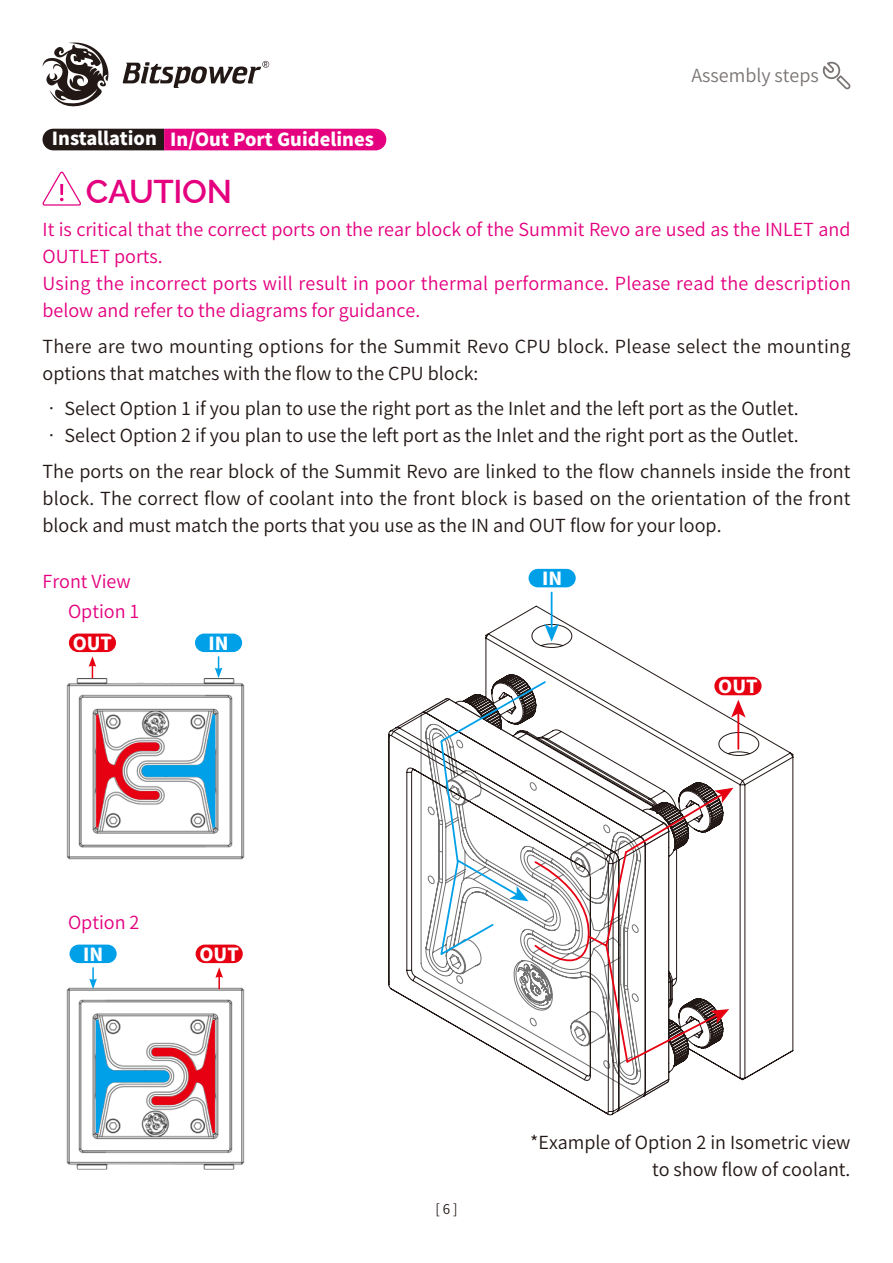
<style>
.page{position:relative;width:893px;height:1263px;background:#fff}
.page>*{position:absolute;margin:0;border:0;box-sizing:border-box;transform-origin:0 0}
.t1{font:600 33px "Raleway";letter-spacing:-.01em;color:#e4007f}
.t2{font:600 18px/27px "Noto Sans CJ Ktc";color:#221815}
.t3{font:600 18px/27px "Noto Sans CJ Ktc";color:#e4007f}
.t4{font:900 18px "Noto Sans CJ Ktc";color:#fff}
.t5{font:600 13.5px "Noto Sans CJ Ktc";color:#221815}
</style>
<div class="page">
<svg style="left:42px;top:42px;width:67px;height:65px"></svg>
<svg style="left:123px;top:61px;width:146px;height:27px"></svg>
<svg style="left:823px;top:61px;width:28px;height:28px"></svg>
<svg style="left:42px;top:171px;width:39px;height:35px"></svg>
<svg style="left:43px;top:129px;width:343px;height:21px;background:#a00b5b"></svg>
<img style="left:66px;top:987px;width:179px;height:182px">
<svg style="left:96px;top:1019px;width:119px;height:115px"></svg>
<div style="left:70px;top:944px;width:47px;height:19px;background:#00a0e9;border-radius:9px"></div>
<svg style="left:89px;top:967px;width:8px;height:22px"></svg>
<div style="left:196px;top:944px;width:47px;height:19px;background:#e60012;border-radius:9px"></div>
<svg style="left:215px;top:967px;width:8px;height:22px"></svg>
<svg style="left:388px;top:605px;width:406px;height:511px"></svg>
<hr style="left:551px;top:592px;width:1px;height:37px;background:#00a0e9">
<svg style="left:544px;top:624px;width:15px;height:18px"></svg>
<svg style="left:439px;top:680px;width:307px;height:384px"></svg>
<div style="left:529px;top:569px;width:47px;height:18px;background:#00a0e9;border-radius:9px"></div>
<div style="left:714px;top:677px;width:47px;height:18px;background:#e60012;border-radius:9px"></div>
<img style="left:66px;top:678px;width:179px;height:182px">
<svg style="left:96px;top:714px;width:119px;height:114px"></svg>
<div style="left:69px;top:633px;width:47px;height:19px;background:#e60012;border-radius:9px"></div>
<svg style="left:89px;top:656px;width:7px;height:22px"></svg>
<svg style="left:215px;top:656px;width:7px;height:22px"></svg>
<div style="left:195px;top:633px;width:47px;height:19px;background:#00a0e9;border-radius:9px"></div>
<p class="t4" style="left:52px;top:130px;width:324px">Installation In/Out Port Guidelines</p>
<h1 class="t1" style="left:86px;top:165px;width:148px">CAUTION</h1>
<p class="t2" style="left:691px;top:62px;width:129px">Assembly steps</p>
<p class="t3" style="left:43px;top:216px;width:810px">It is critical that the correct ports on the rear block of the Summit Revo are used as the INLET and OUTLET ports.<br>Using the incorrect ports will result in poor thermal performance. Please read the description below and refer to the diagrams for guidance.</p>
<p class="t2" style="left:43px;top:333px;width:809px">There are two mounting options for the Summit Revo CPU block. Please select the mounting options that matches with the flow to the CPU block:</p>
<p class="t2" style="left:43px;top:395px;width:758px">• Select Option 1 if you plan to use the right port as the Inlet and the left port as the Outlet.</p>
<p class="t2" style="left:43px;top:418px;width:809px;line-height:35.5px">• Select Option 2 if you plan to use the left port as the Inlet and the right port as the Outlet.<br>The ports on the rear block of the Summit Revo are linked to the flow channels inside the front</p>
<p class="t2" style="left:43px;top:485px;width:809px">block. The correct flow of coolant into the front block is based on the orientation of the front block and must match the ports that you use as the IN and OUT flow for your loop.</p>
<p class="t3" style="left:43px;top:568px;width:90px">Front View</p>
<p class="t3" style="left:68px;top:598px;width:73px">Option 1</p>
<p class="t4" style="left:73px;top:633px;width:41px">OUT</p>
<p class="t4" style="left:209px;top:633px;width:22px">IN</p>
<p class="t3" style="left:68px;top:909px;width:73px">Option 2</p>
<p class="t4" style="left:83px;top:944px;width:22px">IN</p>
<p class="t4" style="left:199px;top:944px;width:41px">OUT</p>
<p class="t4" style="left:542px;top:568px;width:22px">IN</p>
<p class="t4" style="left:718px;top:676px;width:41px">OUT</p>
<p class="t5" style="left:435px;top:1201px;width:24px">[ 6 ]</p>
<p class="t2" style="left:530px;top:1129px;width:322px;text-align:right">*Example of Option 2 in Isometric view to show flow of coolant.</p>
</div>
